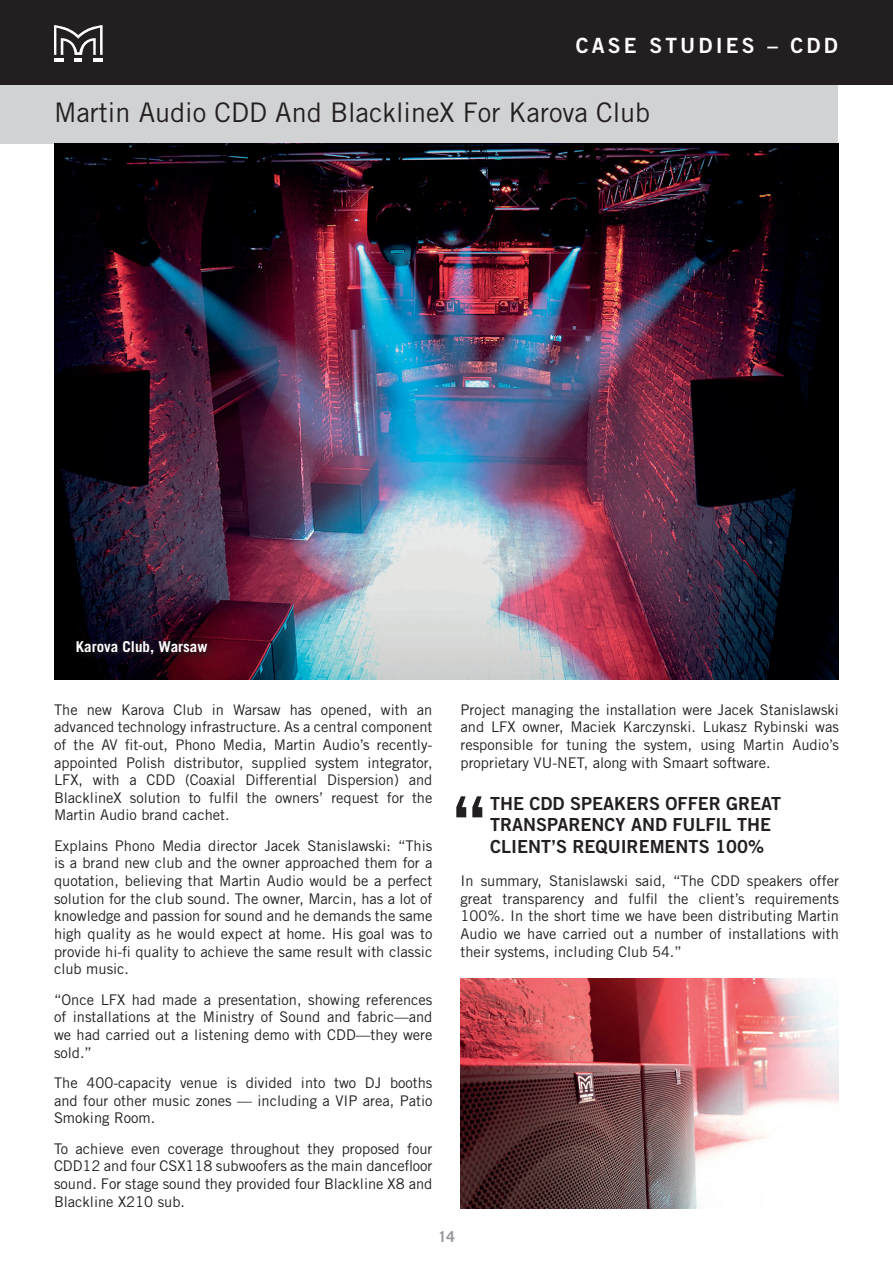
<style>
.page{position:relative;width:893px;height:1263px;background:#fff}
.page>*{position:absolute;margin:0;border:0;box-sizing:border-box;transform-origin:0 0}
.t1{font:72px "Trade Gothic Bold Two";color:#231f20}
.t2{font:27px "Trade Gothic";color:#231f20}
.t3{font:21px "Trade Gothic Bold Two";letter-spacing:.15em;color:#fff}
.t4{font:18px/21.6px "Trade Gothic Bold Two";color:#231f20}
.t5{font:700 15px "Trade Gothic";color:#fff}
.t6{font:700 15px "Trade Gothic";color:#939598}
.t7{font:14.7px/17.7px "Trade Gothic";color:#231f20;text-align:justify}
</style>
<div class="page">
<div style="left:0;top:0;width:893px;height:85px;background:#231f20"></div>
<svg style="left:54px;top:25px;width:49px;height:36px"></svg>
<div style="left:0;top:85px;width:838px;height:58px;background:#d1d2d4"></div>
<img style="left:54px;top:143px;width:785px;height:536px">
<svg style="left:72px;top:636px;width:146px;height:28px;background:#1e0613"></svg>
<img style="left:460px;top:978px;width:379px;height:231px">
<h3 class="t3" style="left:576px;top:33px;width:263px">CASE STUDIES – CDD</h3>
<h2 class="t2" style="left:54px;top:96px;width:598px">Martin Audio CDD And BlacklineX For Karova Club</h2>
<p class="t5" style="left:76px;top:637px;width:133px">Karova Club, Warsaw</p>
<p class="t7" style="left:54px;top:700px;width:380px">The new Karova Club in Warsaw has opened, with an advanced technology infrastructure. As a central component of the AV fit-out, Phono Media, Martin Audio’s recently&shy;appointed Polish distributor, supplied system integrator, LFX, with a CDD (Coaxial Differential Dispersion) and BlacklineX solution to fulfil the owners’ request for the Martin Audio brand cachet.</p>
<p class="t7" style="left:54px;top:836px;width:380px">Explains Phono Media director Jacek Stanislawski: “This is a brand new club and the owner approached them for a quotation, believing that Martin Audio would be a perfect solution for the club sound. The owner, Marcin, has a lot of knowledge and passion for sound and he demands the same high quality as he would expect at home. His goal was to provide hi-fi quality to achieve the same result with classic club music.</p>
<p class="t7" style="left:54px;top:990px;width:380px">“Once LFX had made a presentation, showing references of installations at the Ministry of Sound and fabric—and we had carried out a listening demo with CDD—they were sold.”</p>
<p class="t7" style="left:54px;top:1074px;width:380px">The 400-capacity venue is divided into two DJ booths and four other music zones — including a VIP area, Patio Smoking Room.</p>
<p class="t7" style="left:54px;top:1139px;width:380px">To achieve even coverage throughout they proposed four CDD12 and four CSX118 subwoofers as the main dancefloor sound. For stage sound they provided four Blackline X8 and Blackline X210 sub.</p>
<p class="t7" style="left:460px;top:700px;width:380px">Project managing the installation were Jacek Stanislawski and LFX owner, Maciek Karczynski. Lukasz Rybinski was responsible for tuning the system, using Martin Audio’s proprietary VU-NET, along with Smaart software.</p>
<h1 class="t1" style="left:453px;top:779px;width:33px">“</h1>
<p class="t4" style="left:490px;top:792px;width:293px">THE CDD SPEAKERS OFFER GREAT<br>TRANSPARENCY AND FULFIL THE<br>CLIENT’S REQUIREMENTS 100%</p>
<p class="t7" style="left:460px;top:872px;width:380px">In summary, Stanislawski said, “The CDD speakers offer great transparency and fulfil the client’s requirements 100%. In the short time we have been distributing Martin Audio we have carried out a number of installations with their systems, including Club 54.”</p>
<p class="t6" style="left:438px;top:1227px;width:18px">14</p>
</div>
